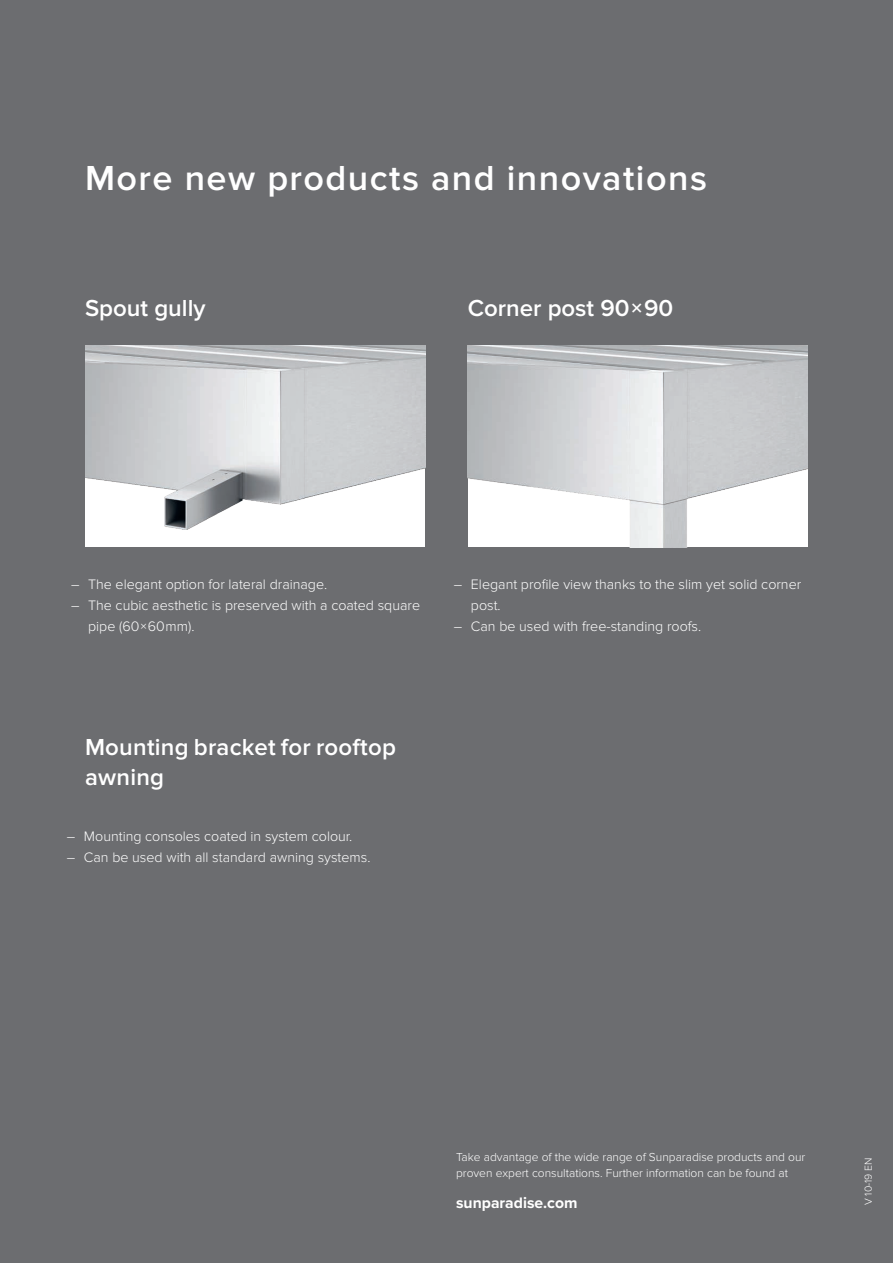
<style>
.page{position:relative;width:893px;height:1263px;background:#6c6d70}
.page>*{position:absolute;margin:0;border:0;box-sizing:border-box;transform-origin:0 0}
.Menulinks{font:600 36px "Proxima Nova";letter-spacing:.04em;color:#fff}
.Fusszeile{font:600 24px/30px "Proxima Nova";letter-spacing:.01em;color:#fff}
.Titel_2_14_Pt{font:600 24px "Proxima Nova";color:#fff}
.t1{font:700 15.75px "Proxima Nova";color:#fff}
.Titel_3_11pt{font:300 14.25px/21px "Proxima Nova";color:#fff}
.t2{font:300 12px "Proxima Nova";color:#fff}
.t3{font:300 10.5px "Proxima Nova";color:#fff}
</style>
<div class="page">
<div style="left:85px;top:346px;width:340px;height:201px;background:#fff"></div>
<img style="left:85px;top:346px;width:340px;height:183px">
<img style="left:468px;top:346px;width:340px;height:201px">
<p class="Menulinks" style="left:85px;top:158px;width:623px">More new products and innovations</p>
<p class="Titel_2_14_Pt" style="left:85px;top:294px;width:122px">Spout gully</p>
<h2 class="Fusszeile" style="left:468px;top:294px;width:207px">Corner post 90 × 90</h2>
<p class="Titel_3_11pt" style="left:71px;top:574px;width:258px">– The elegant option for lateral drainage.</p>
<p class="Titel_3_11pt" style="left:88px;top:595px;width:333px;text-indent:-17px">– The cubic aesthetic is preserved with a coated square pipe (60 × 60 mm).</p>
<p class="Titel_3_11pt" style="left:471px;top:574px;width:332px;text-indent:-17px">– Elegant profile view thanks to the slim yet solid corner post.</p>
<p class="Titel_3_11pt" style="left:454px;top:616px;width:249px">– Can be used with free-standing roofs.</p>
<p class="Fusszeile" style="left:85px;top:732px;width:312px">Mounting bracket for rooftop awning</p>
<p class="Titel_3_11pt" style="left:67px;top:826px;width:287px">– Mounting consoles coated in system colour.</p>
<p class="Titel_3_11pt" style="left:67px;top:847px;width:305px">– Can be used with all standard awning systems.</p>
<p class="t2" style="left:456px;top:1150px;width:351px">Take advantage of the wide range of Sunparadise products and our</p>
<p class="t2" style="left:456px;top:1166px;width:334px">proven expert consultations. Further information can be found at</p>
<p class="t1" style="left:456px;top:1191px;width:123px">sunparadise.com</p>
<p class="t3" style="left:862px;top:1205px;width:49px;rotate:-90deg">V 10-19 EN</p>
</div>
